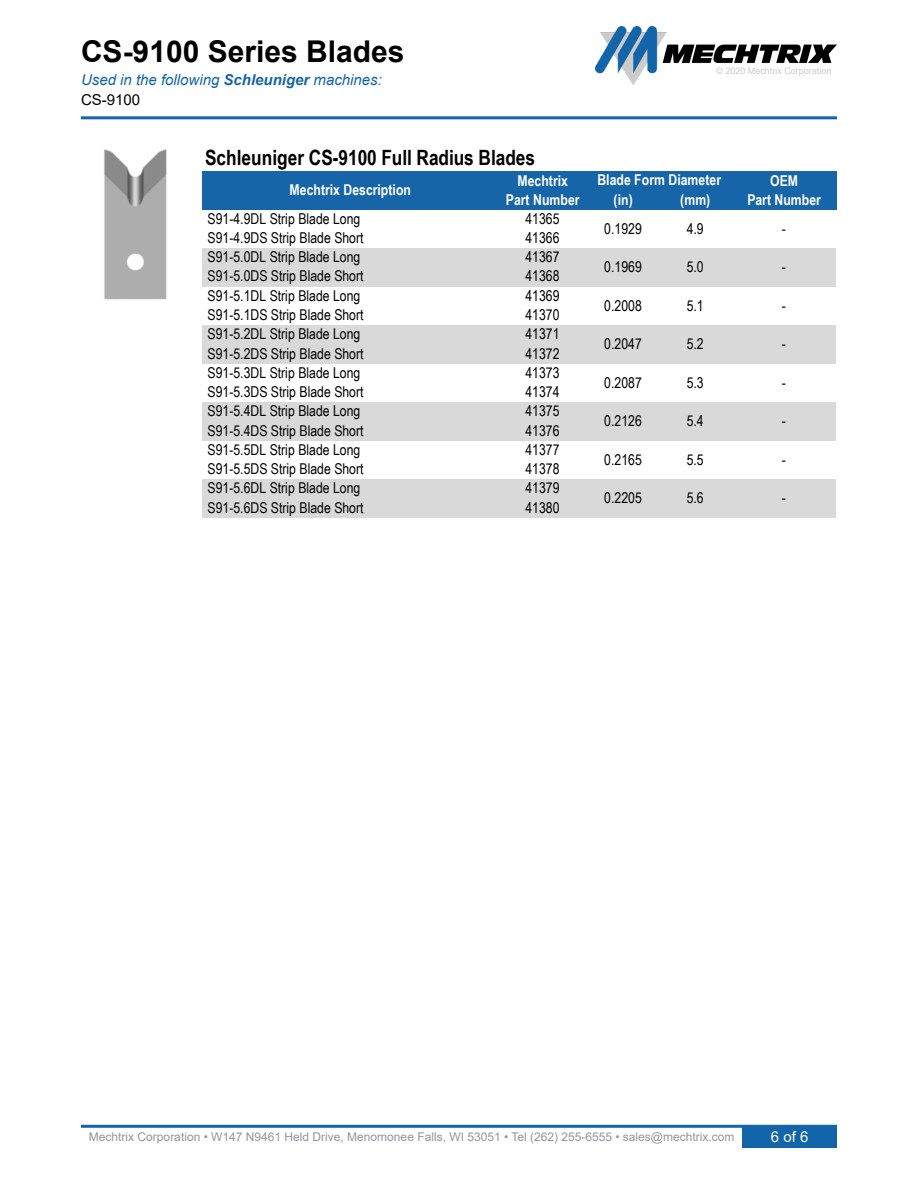
<style>
.page{position:relative;width:918px;height:1188px;background:#fff}
.page>*{position:absolute;margin:0;border:0;box-sizing:border-box;transform-origin:0 0}
.t1{font:700 30px "Arial";color:#000}
.t2{font:700 21px "Arial Narrow";color:#000}
.t3{font:15px "Arial Narrow";color:#000}
.t4{font:700 15px "Arial Narrow";color:#fff}
.t5{font:italic 15px/20px "Arial";color:#1665a8}
.t6{font:15px "Arial";color:#fff}
.t7{font:12px "Arial";color:#939598}
.t8{font:9px "Arial";color:#cbcbcb}
.s1{font-weight:700}
.s2{font-style:normal;color:#000}
</style>
<div class="page">
<img style="left:596px;top:26px;width:241px;height:59px">
<hr style="left:81px;top:116px;width:756px;height:3px;background:#1665a8">
<div style="left:742px;top:1125px;width:95px;height:23px;background:#1165a8"></div>
<hr style="left:81px;top:1125px;width:756px;height:3px;background:#1165a8">
<div style="left:202px;top:171px;width:634px;height:38px;background:#1665a8"></div>
<img style="left:104px;top:150px;width:63px;height:150px">
<div style="left:202px;top:248px;width:634px;height:39px;background:#d9d9d9"></div>
<div style="left:202px;top:325px;width:634px;height:39px;background:#d9d9d9"></div>
<div style="left:202px;top:402px;width:634px;height:39px;background:#d9d9d9"></div>
<div style="left:202px;top:479px;width:634px;height:39px;background:#d9d9d9"></div>
<h1 class="t1" style="left:81px;top:40px;width:325px">CS-9100 Series Blades</h1>
<p class="t5" style="left:81px;top:71px;width:302px">Used in the following <span class="s1">Schleuniger</span> machines:<br><span class="s2">CS-9100</span></p>
<p class="t8" style="left:716px;top:67px;width:117px">© 2020 Mechtrix Corporation</p>
<h2 class="t2" style="left:205px;top:150px;width:332px">Schleuniger CS-9100 Full Radius Blades</h2>
<p class="t4" style="left:518px;top:175px;width:52px">Mechtrix</p>
<p class="t4" style="left:770px;top:175px;width:29px">OEM</p>
<p class="t4" style="left:506px;top:194px;width:75px">Part Number</p>
<p class="t4" style="left:614px;top:194px;width:21px">(in)</p>
<p class="t4" style="left:680px;top:194px;width:32px">(mm)</p>
<p class="t4" style="left:747px;top:194px;width:75px">Part Number</p>
<p class="t4" style="left:597px;top:174px;width:125px">Blade Form Diameter</p>
<p class="t4" style="left:290px;top:184px;width:123px">Mechtrix Description</p>
<p class="t3" style="left:208px;top:213px;width:154px">S91-4.9DL Strip Blade Long</p>
<p class="t3" style="left:525px;top:213px;width:36px">41365</p>
<p class="t3" style="left:208px;top:232px;width:158px">S91-4.9DS Strip Blade Short</p>
<p class="t3" style="left:525px;top:232px;width:36px">41366</p>
<p class="t3" style="left:208px;top:251px;width:154px">S91-5.0DL Strip Blade Long</p>
<p class="t3" style="left:525px;top:251px;width:36px">41367</p>
<p class="t3" style="left:208px;top:270px;width:158px">S91-5.0DS Strip Blade Short</p>
<p class="t3" style="left:525px;top:270px;width:36px">41368</p>
<p class="t3" style="left:208px;top:290px;width:154px">S91-5.1DL Strip Blade Long</p>
<p class="t3" style="left:525px;top:290px;width:36px">41369</p>
<p class="t3" style="left:208px;top:309px;width:158px">S91-5.1DS Strip Blade Short</p>
<p class="t3" style="left:525px;top:309px;width:36px">41370</p>
<p class="t3" style="left:208px;top:328px;width:154px">S91-5.2DL Strip Blade Long</p>
<p class="t3" style="left:525px;top:328px;width:36px">41371</p>
<p class="t3" style="left:208px;top:348px;width:158px">S91-5.2DS Strip Blade Short</p>
<p class="t3" style="left:525px;top:348px;width:36px">41372</p>
<p class="t3" style="left:208px;top:367px;width:154px">S91-5.3DL Strip Blade Long</p>
<p class="t3" style="left:525px;top:367px;width:36px">41373</p>
<p class="t3" style="left:208px;top:386px;width:158px">S91-5.3DS Strip Blade Short</p>
<p class="t3" style="left:525px;top:386px;width:36px">41374</p>
<p class="t3" style="left:208px;top:405px;width:154px">S91-5.4DL Strip Blade Long</p>
<p class="t3" style="left:525px;top:405px;width:36px">41375</p>
<p class="t3" style="left:208px;top:425px;width:158px">S91-5.4DS Strip Blade Short</p>
<p class="t3" style="left:525px;top:425px;width:36px">41376</p>
<p class="t3" style="left:208px;top:444px;width:154px">S91-5.5DL Strip Blade Long</p>
<p class="t3" style="left:525px;top:444px;width:36px">41377</p>
<p class="t3" style="left:208px;top:463px;width:158px">S91-5.5DS Strip Blade Short</p>
<p class="t3" style="left:525px;top:463px;width:36px">41378</p>
<p class="t3" style="left:208px;top:482px;width:154px">S91-5.6DL Strip Blade Long</p>
<p class="t3" style="left:525px;top:482px;width:36px">41379</p>
<p class="t3" style="left:208px;top:502px;width:158px">S91-5.6DS Strip Blade Short</p>
<p class="t3" style="left:525px;top:502px;width:36px">41380</p>
<p class="t3" style="left:604px;top:223px;width:39px">0.1929</p>
<p class="t3" style="left:687px;top:223px;width:19px">4.9</p>
<p class="t3" style="left:782px;top:223px;width:6px">-</p>
<p class="t3" style="left:604px;top:261px;width:39px">0.1969</p>
<p class="t3" style="left:687px;top:261px;width:19px">5.0</p>
<p class="t3" style="left:782px;top:261px;width:6px">-</p>
<p class="t3" style="left:604px;top:300px;width:39px">0.2008</p>
<p class="t3" style="left:687px;top:300px;width:19px">5.1</p>
<p class="t3" style="left:782px;top:300px;width:6px">-</p>
<p class="t3" style="left:604px;top:338px;width:39px">0.2047</p>
<p class="t3" style="left:687px;top:338px;width:19px">5.2</p>
<p class="t3" style="left:782px;top:338px;width:6px">-</p>
<p class="t3" style="left:604px;top:377px;width:39px">0.2087</p>
<p class="t3" style="left:687px;top:377px;width:19px">5.3</p>
<p class="t3" style="left:782px;top:377px;width:6px">-</p>
<p class="t3" style="left:604px;top:415px;width:39px">0.2126</p>
<p class="t3" style="left:687px;top:415px;width:19px">5.4</p>
<p class="t3" style="left:782px;top:415px;width:6px">-</p>
<p class="t3" style="left:604px;top:454px;width:39px">0.2165</p>
<p class="t3" style="left:687px;top:454px;width:19px">5.5</p>
<p class="t3" style="left:782px;top:454px;width:6px">-</p>
<p class="t3" style="left:604px;top:492px;width:39px">0.2205</p>
<p class="t3" style="left:687px;top:492px;width:19px">5.6</p>
<p class="t3" style="left:782px;top:492px;width:6px">-</p>
<p class="t7" style="left:89px;top:1132px;width:647px">Mechtrix Corporation • W147 N9461 Held Drive, Menomonee Falls, WI 53051 • Tel (262) 255-6555 • sales@mechtrix.com</p>
<p class="t6" style="left:771px;top:1131px;width:39px">6of6</p>
</div>
